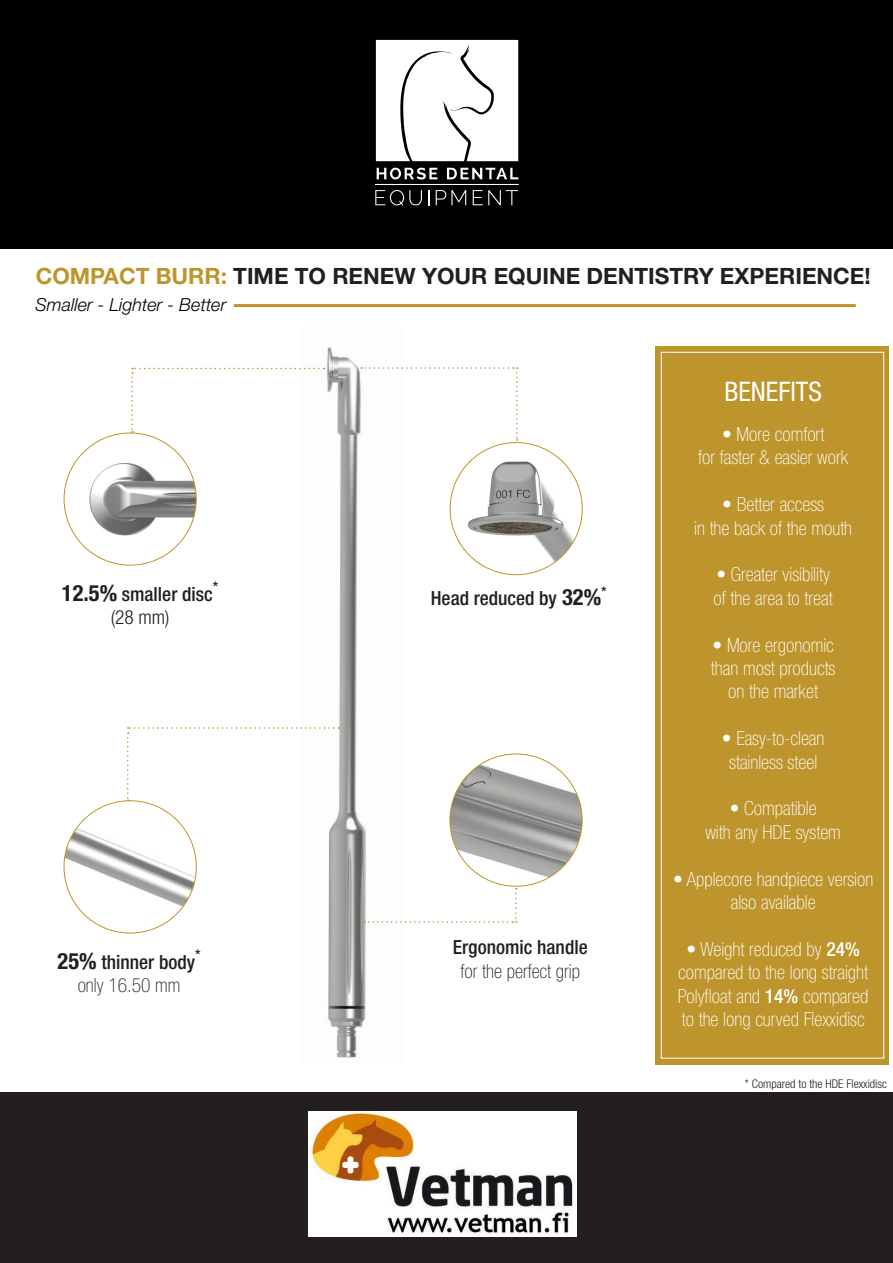
<style>
.page{position:relative;width:893px;height:1263px;background:#fff}
.page>*{position:absolute;margin:0;border:0;box-sizing:border-box;transform-origin:0 0}
.t1{font:condensed 27px "Helvetica Neue LT Std";color:#fff}
.t2{font:700 22.5px "Helvetica Neue LT Std";color:#231f20}
.t3{font:700 22.5px "Helvetica Neue LT Std";color:#be952d}
.t4{font:700 condensed 22.5px "Helvetica Neue LT Std";color:#231f20}
.t5{font:100 condensed 19.5px/23.4px "Helvetica Neue LT Std";color:#fff;text-align:center}
.t6{font:500 condensed 19.5px/23.4px "Helvetica Neue LT Std";color:#231f20}
.t7{font:100 condensed 19.5px "Helvetica Neue LT Std";color:#231f20}
.t8{font:italic 300 18px "Helvetica Neue LT Std";color:#000}
.t9{font:300 condensed 12px "Helvetica Neue LT Std";color:#231f20}
.s1{color:#be952d}
.s2{font-weight:300}
.s3{font-weight:700;font-size:22.5px}
.s4{font-weight:100}
.s5{font-weight:500}
</style>
<div class="page">
<div style="left:0;top:0;width:893px;height:249px;background:#000"></div>
<svg style="left:377px;top:168px;width:60px;height:11px"></svg>
<svg style="left:447px;top:168px;width:71px;height:11px"></svg>
<hr style="left:375px;top:184px;width:143px;height:1px;background:#fff">
<svg style="left:376px;top:40px;width:142px;height:122px"></svg>
<svg style="left:375px;top:190px;width:47px;height:15px"></svg>
<svg style="left:428px;top:190px;width:1px;height:15px"></svg>
<svg style="left:436px;top:190px;width:30px;height:15px"></svg>
<svg style="left:473px;top:190px;width:45px;height:15px"></svg>
<div style="left:0;top:1093px;width:893px;height:170px;background:#231f20"></div>
<img style="left:304px;top:347px;width:62px;height:711px">
<hr style="left:234px;top:304px;width:622px;height:3px;background:#be952d">
<svg style="left:131px;top:368px;width:193px;height:65px"></svg>
<img style="left:77px;top:460px;width:119px;height:77px">
<div style="left:655px;top:346px;width:234px;height:718px;background:#be952d"></div>
<div style="left:661px;top:352px;width:223px;height:706px;border:1px solid #fff"></div>
<svg style="left:361px;top:367px;width:157px;height:74px"></svg>
<img style="left:450px;top:449px;width:132px;height:126px">
<img style="left:64px;top:801px;width:132px;height:132px;border-radius:66px">
<svg style="left:127px;top:727px;width:212px;height:74px"></svg>
<img style="left:450px;top:754px;width:132px;height:132px;border-radius:66px">
<svg style="left:364px;top:888px;width:153px;height:35px"></svg>
<img style="left:309px;top:1111px;width:267px;height:126px">
<p class="t3" style="left:36px;top:262px;width:34px">COMPACT</p>
<p class="t2" style="left:156px;top:262px;width:716px"><span class="s1">BURR:</span> TIME TO RENEW YOUR EQUINE DENTISTRY EXPERIENCE!</p>
<p class="t8" style="left:36px;top:294px;width:192px">Smaller - Lighter - Better</p>
<p class="t6" style="left:111px;top:582px;width:109px;text-indent:11px">smaller disc<sup>* </sup><span class="s2">(28 mm)</span></p>
<p class="t4" style="left:62px;top:579px;width:57px">12.5%</p>
<p class="t6" style="left:431px;top:586px;width:177px">Head reduced by <span class="s3">32%</span><sup>*</sup></p>
<p class="t6" style="left:58px;top:950px;width:145px;text-align:center"><span class="s3">25%</span> thinner body<sup>* </sup><span class="s4">only 16.50 mm</span></p>
<p class="t6" style="left:453px;top:935px;width:136px">Ergonomic handle</p>
<p class="t7" style="left:461px;top:960px;width:121px">for the perfect grip</p>
<h1 class="t1" style="left:724px;top:375px;width:99px">BENEFITS</h1>
<p class="t5" style="left:698px;top:422px;width:152px">• More comfort<br>for faster &amp; easier work</p>
<p class="t5" style="left:694px;top:492px;width:160px">• Better access<br>in the back of the mouth</p>
<p class="t5" style="left:714px;top:563px;width:121px;text-align:left">• Greater visibility of the area to treat</p>
<p class="t5" style="left:711px;top:633px;width:126px">• More ergonomic than most products on the market</p>
<p class="t5" style="left:722px;top:726px;width:104px">• Easy-to-clean stainless steel</p>
<p class="t5" style="left:705px;top:797px;width:137px">• Compatible<br>with any HDE system</p>
<p class="t5" style="left:673px;top:867px;width:202px">• Applecore handpiece version also available</p>
<p class="t5" style="left:678px;top:937px;width:192px">• Weight reduced by <span class="s5">24% </span>compared to the long straight<br>Polyfloat and <span class="s5">14%</span> compared to the long curved Flexxidisc</p>
<p class="t9" style="left:745px;top:1077px;width:144px">* Compared to the HDE Flexxidisc</p>
</div>
